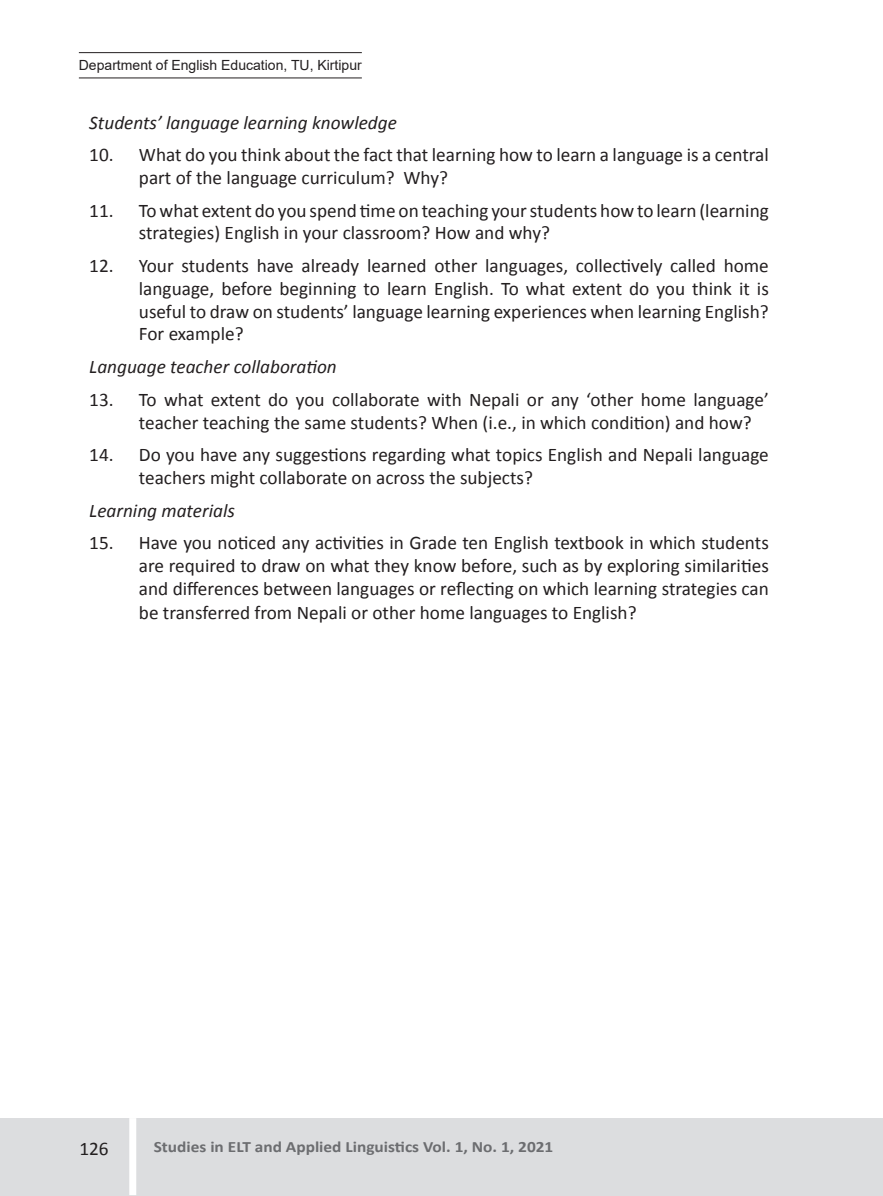
<style>
.page{position:relative;width:883px;height:1196px;background:#fff}
.page>*{position:absolute;margin:0;border:0;box-sizing:border-box;transform-origin:0 0}
.t1{font:19.25px/22.8px "Calibri";color:#231f20}
.t2{font:italic 19.25px "Calibri";color:#231f20}
.t3{font:700 15.75px "Calibri";color:#6c6d70;scale:1.1 1}
.t4{font:14px "Arial";color:#231f20}
</style>
<div class="page">
<div style="left:11px;top:1118px;width:872px;height:77px;background:#dcdddf"></div>
<div style="left:129px;top:1118px;width:7px;height:77px;background:#fff"></div>
<hr style="left:79px;top:77px;width:283px;height:1px;background:#231f20">
<hr style="left:79px;top:52px;width:283px;height:1px;background:#231f20">
<p class="t4" style="left:79px;top:55px;width:284px">Department of English Education, TU, Kirtipur</p>
<p class="t2" style="left:89px;top:109px;width:309px">Students’ language learning knowledge</p>
<p class="t1" style="left:139px;top:144px;width:631px;text-indent:-50px">10. What do you think about the fact that learning how to learn a language is a central part of the language curriculum? Why?</p>
<p class="t1" style="left:139px;top:199px;width:631px;text-indent:-50px">11. To what extent do you spend time on teaching your students how to learn (learning strategies) English in your classroom? How and why?</p>
<p class="t1" style="left:139px;top:254px;width:631px;text-align:justify;text-indent:-50px">12. Your students have already learned other languages, collectively called home language, before beginning to learn English. To what extent do you think it is useful to draw on students’ language learning experiences when learning English?<br>For example?</p>
<p class="t2" style="left:89px;top:353px;width:249px">Language teacher collaboration</p>
<p class="t1" style="left:139px;top:388px;width:632px;text-indent:-50px">13. To what extent do you collaborate with Nepali or any ‘other home language’ teacher teaching the same students? When (i.e., in which condition) and how?</p>
<p class="t1" style="left:139px;top:443px;width:632px;text-indent:-50px">14. Do you have any suggestions regarding what topics English and Nepali language teachers might collaborate on across the subjects?</p>
<p class="t2" style="left:89px;top:497px;width:147px">Learning materials</p>
<p class="t1" style="left:139px;top:531px;width:631px;text-align:justify;text-indent:-50px">15. Have you noticed any activities in Grade ten English textbook in which students are required to draw on what they know before, such as by exploring similarities and differences between languages or reflecting on which learning strategies can</p>
<p class="t1" style="left:139px;top:601px;width:499px">be transferred from Nepali or other home languages to English?</p>
<p class="t1" style="left:79px;top:1136px;width:31px">126</p>
<p class="t3" style="left:154px;top:1136px;width:365px">Studies in ELT and Applied Linguistics Vol. 1, No. 1, 2021</p>
</div>
